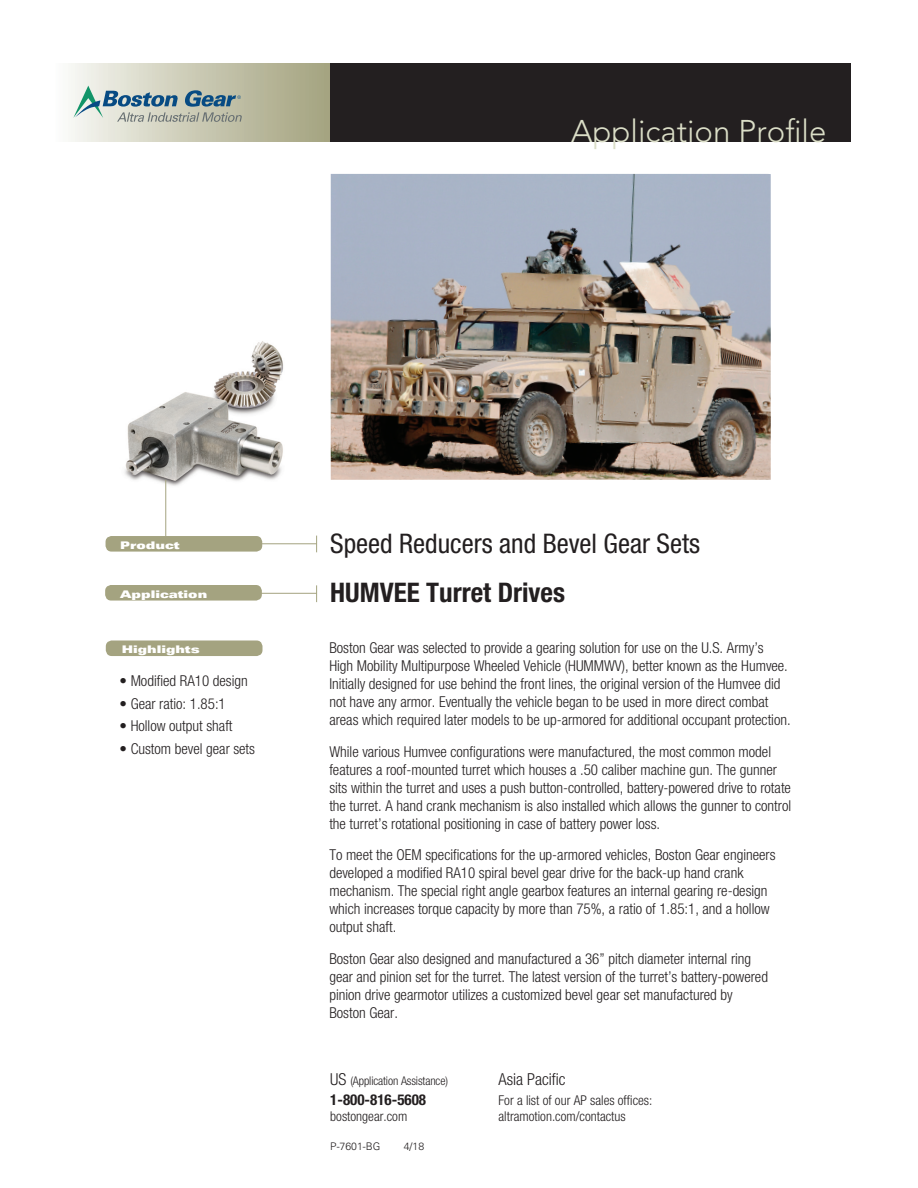
<style>
.page{position:relative;width:918px;height:1188px;background:#fff}
.page>*{position:absolute;margin:0;border:0;box-sizing:border-box;transform-origin:0 0}
.t1{font:300 31.2px "Avenir LT Std";color:#dbdec7}
.t2{font:condensed 27px "Helvetica Neue LT Std";color:#231f20}
.t3{font:700 condensed 27px "Helvetica Neue LT Std";color:#231f20}
.t4{font:300 condensed 16.5px "Helvetica Neue LT Std";color:#231f20}
.t5{font:300 condensed 15px/18px "Helvetica Neue LT Std";color:#231f20}
.t6{font:700 condensed 15px "Helvetica Neue LT Std";color:#231f20}
.t7{font:300 condensed 13.5px/16.5px "Helvetica Neue LT Std";color:#231f20}
.t8{font:300 condensed 12px "Helvetica Neue LT Std";letter-spacing:-.01em;color:#231f20}
.t9{font:10.5px "Univers LT Std X Black Ex";color:#fff}
.t10{font:300 10.5px "Univers LT Std";color:#231f20}
.s1{font-size:16.5px}
</style>
<div class="page">
<img style="left:124px;top:341px;width:159px;height:173px">
<div style="left:105px;top:585px;width:157px;height:16px;background:#a4a380;border-radius:6px"></div>
<div style="left:106px;top:536px;width:156px;height:16px;background:#a4a380;border-radius:6px"></div>
<div style="left:54px;top:63px;width:276px;height:79px;background:linear-gradient(to right,#fafaf7,#a2a17c)"></div>
<div style="left:330px;top:63px;width:520px;height:79px;background:#231f20"></div>
<hr style="left:239px;top:543px;width:78px;height:1px;background:#a4a380">
<svg style="left:316px;top:536px;width:1px;height:16px"></svg>
<svg style="left:316px;top:585px;width:1px;height:17px"></svg>
<hr style="left:239px;top:593px;width:78px;height:1px;background:#a4a380">
<img style="left:331px;top:174px;width:440px;height:306px">
<div style="left:106px;top:640px;width:157px;height:16px;background:#a4a380;border-radius:6px"></div>
<hr style="left:165px;top:480px;width:1px;height:56px;background:#a4a380">
<svg style="left:73px;top:86px;width:169px;height:36px;background:#a6b6b3"></svg>
<h1 class="t1" style="left:571px;top:113px;width:257px">Application Profile</h1>
<p class="t9" style="left:120px;top:539px;width:61px">Product</p>
<p class="t9" style="left:120px;top:588px;width:89px">Application</p>
<p class="t9" style="left:122px;top:643px;width:80px">Highlights</p>
<p class="t5" style="left:120px;top:672px;width:130px">• Modified RA10 design</p>
<p class="t5" style="left:120px;top:694px;width:108px">• Gear ratio: 1.85:1</p>
<p class="t5" style="left:120px;top:717px;width:114px">• Hollow output shaft</p>
<p class="t5" style="left:120px;top:740px;width:137px">• Custom bevel gear sets</p>
<h2 class="t2" style="left:330px;top:528px;width:371px">Speed Reducers and Bevel Gear Sets</h2>
<h2 class="t3" style="left:330px;top:576px;width:236px">HUMVEE Turret Drives</h2>
<p class="t5" style="left:329px;top:639px;width:463px">Boston Gear was selected to provide a gearing solution for use on the U.S. Army’s High Mobility Multipurpose Wheeled Vehicle (HUMMWV), better known as the Humvee.<br>Initially designed for use behind the front lines, the original version of the Humvee did not have any armor. Eventually the vehicle began to be used in more direct combat areas which required later models to be up-armored for additional occupant protection.</p>
<p class="t5" style="left:329px;top:742px;width:463px">While various Humvee configurations were manufactured, the most common model features a roof-mounted turret which houses a .50 caliber machine gun. The gunner sits within the turret and uses a push button-controlled, battery-powered drive to rotate the turret. A hand crank mechanism is also installed which allows the gunner to control the turret’s rotational positioning in case of battery power loss.</p>
<p class="t5" style="left:329px;top:846px;width:448px">To meet the OEM specifications for the up-armored vehicles, Boston Gear engineers developed a modified RA10 spiral bevel gear drive for the back-up hand crank mechanism. The special right angle gearbox features an internal gearing re-design which increases torque capacity by more than 75%, a ratio of 1.85:1, and a hollow output shaft.</p>
<p class="t5" style="left:329px;top:949px;width:440px">Boston Gear also designed and manufactured a 36” pitch diameter internal ring gear and pinion set for the turret. The latest version of the turret’s battery-powered pinion drive gearmotor utilizes a customized bevel gear set manufactured by Boston Gear.</p>
<p class="t8" style="left:330px;top:1074px;width:119px"><span class="s1">US</span> (Application Assistance)</p>
<p class="t6" style="left:330px;top:1090px;width:97px">1-800-816-5608</p>
<p class="t7" style="left:330px;top:1108px;width:78px">bostongear.com</p>
<p class="t10" style="left:330px;top:1140px;width:52px">P-7601-BG</p>
<p class="t10" style="left:404px;top:1140px;width:22px">4/18</p>
<p class="t4" style="left:499px;top:1070px;width:69px">Asia Pacific</p>
<p class="t7" style="left:499px;top:1091px;width:155px">For a list of our AP sales offices: altramotion.com/contactus</p>
</div>
